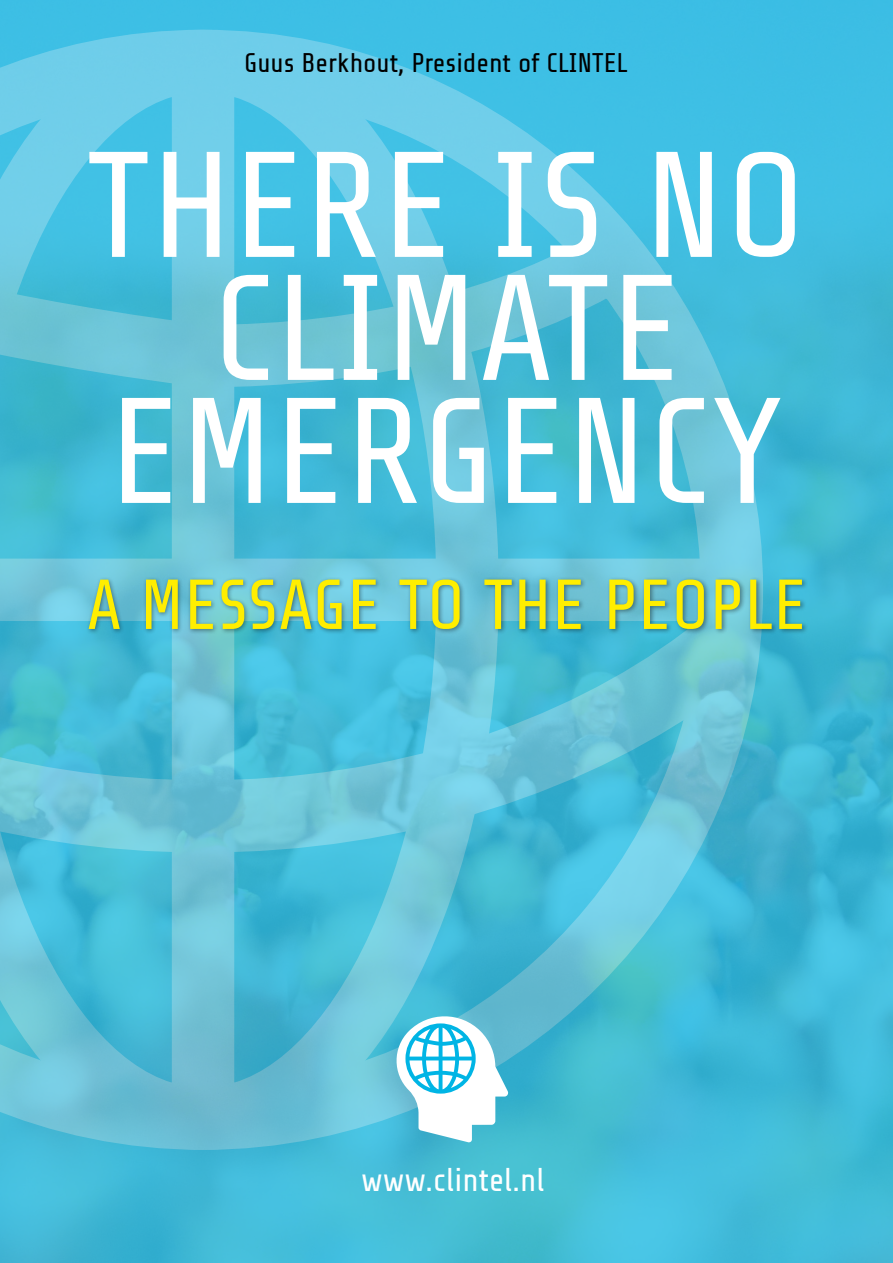
<style>
.page{position:relative;width:893px;height:1263px;background:#fff}
.page>*{position:absolute;margin:0;border:0;box-sizing:border-box;transform-origin:0 0}
.t1{font:150px/123px "Share Tech";letter-spacing:.01em;color:#fff;text-align:center}
.t2{font:70.5px "Share Tech";letter-spacing:.01em;color:#fe0}
.t3{font:33px "Share Tech";letter-spacing:.005em;color:#fff}
.t4{font:27px "Share Tech";color:#000}
</style>
<div class="page">
<img style="left:0;top:0;width:893px;height:1263px">
<div style="left:86px;top:576px;width:722px;height:59px;background:#000;opacity:.4"></div>
<svg style="left:392px;top:1011px;width:117px;height:132px"></svg>
<p class="t4" style="left:244px;top:53px;width:385px">Guus Berkhout, President of CLINTEL</p>
<h1 class="t1" style="left:87px;top:156px;width:720px">THERE IS NO<br>CLIMATE<br>EMERGENCY</h1>
<h2 class="t2" style="left:87px;top:580px;width:721px">A MESSAGE TO THE PEOPLE</h2>
<p class="t3" style="left:361px;top:1168px;width:185px">www.clintel.nl</p>
</div>
